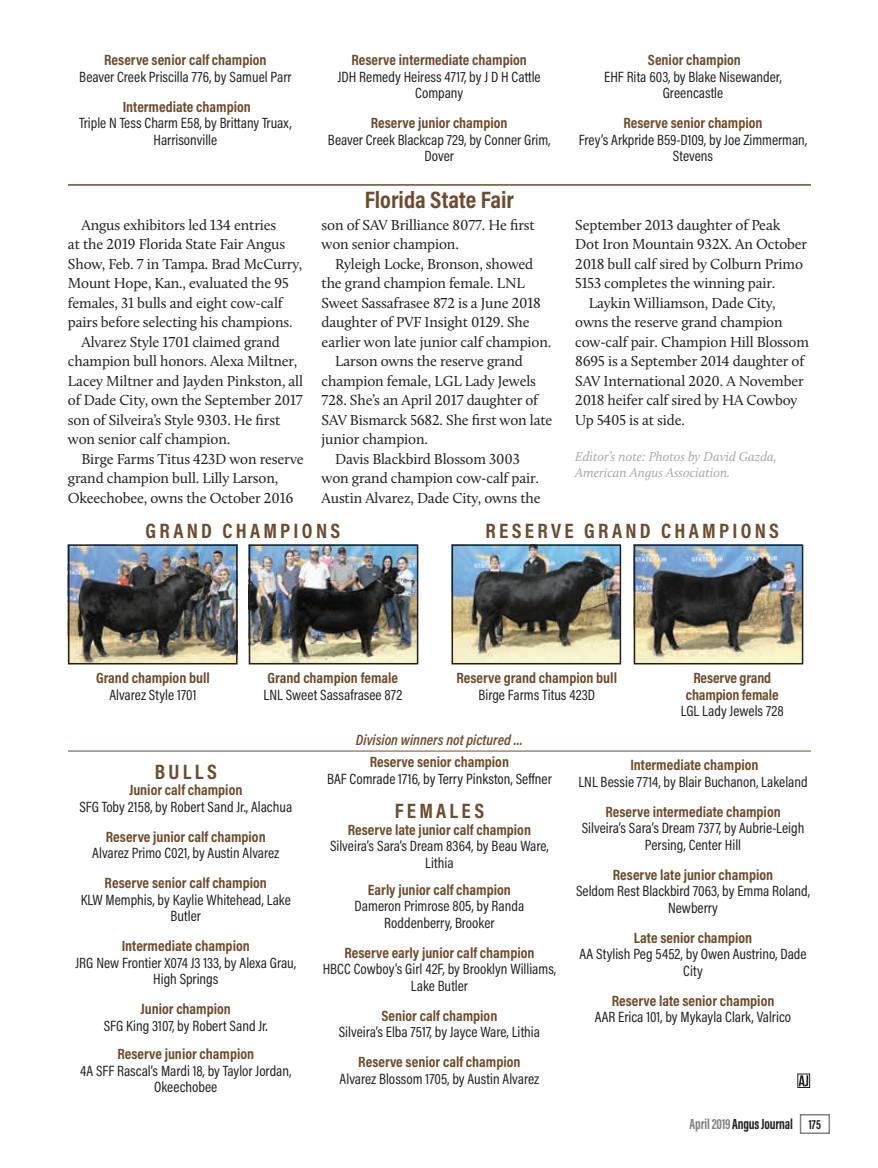
<style>
.page{position:relative;width:878px;height:1168px;background:#fff}
.page>*{position:absolute;margin:0;border:0;box-sizing:border-box;transform-origin:0 0}
.Paragraph_Style_1{font:700 24px "Acumin Pro Cond";color:#6d4b2c}
.Grands{font:700 21px "Acumin Pro Cond";letter-spacing:.155em;color:#6d4b2c}
.ShowName{font:700 21px "Acumin Pro Cond";letter-spacing:.155em;color:#6d4b2c}
.ShowAnimal{font:700 21px "Acumin Pro Cond";letter-spacing:.155em;color:#6d4b2c}
.Body_Text{font:15px/19.5px "Calluna";letter-spacing:-.01em;color:#231f20}
.ShowAnimal-2{font:15px/16.5px "Acumin Pro Cond";color:#231f20;text-align:center}
.ShowWin{font:700 15px "Acumin Pro Cond";color:#6d4b2c}
.ShowAnimal-3{font:700 15px "Acumin Pro Cond";color:#6d4b2c}
.NotPictured{font:italic 600 15px "Acumin Pro Cond";color:#6d4b2c}
.t1{font:700 15px "Acumin Pro Extra Cond";letter-spacing:-.01em;color:#231f20}
.Body_Text-2{font:italic 13.5px/16.5px "Calluna";color:#a8a9ad}
.s1{color:#808285}
.s2{font-size:13.5px}
</style>
<div class="page">
<hr style="left:68px;top:184px;width:742px;height:2px;background:#6d4b2c">
<img style="left:71px;top:547px;width:163px;height:114px">
<div style="left:68px;top:544px;width:169px;height:120px;border:2px solid #231f20"></div>
<img style="left:252px;top:547px;width:163px;height:114px">
<div style="left:249px;top:544px;width:169px;height:120px;border:2px solid #231f20"></div>
<img style="left:454px;top:547px;width:164px;height:114px">
<div style="left:451px;top:544px;width:170px;height:120px;border:2px solid #231f20"></div>
<img style="left:636px;top:547px;width:164px;height:114px">
<div style="left:633px;top:544px;width:170px;height:120px;border:2px solid #231f20"></div>
<hr style="left:68px;top:751px;width:742px;height:1px;background:#6d4b2c">
<div style="left:797px;top:1074px;width:12px;height:14px;border:1px solid #231f20"></div>
<svg style="left:798px;top:1075px;width:10px;height:11px"></svg>
<div style="left:799px;top:1114px;width:31px;height:20px;border:2px solid #808285"></div>
<p class="ShowWin" style="left:104px;top:50px;width:164px">Reserve senior calf champion</p>
<p class="ShowAnimal-2" style="left:79px;top:68px;width:214px">Beaver Creek Priscilla 776, by Samuel Parr</p>
<p class="ShowWin" style="left:123px;top:96px;width:129px">Intermediate champion</p>
<p class="ShowAnimal-2" style="left:79px;top:114px;width:214px">Triple N Tess Charm E58, by Brittany Truax,<br>Harrisonville</p>
<p class="Body_Text" style="left:68px;top:215px;width:236px;text-indent:14px">Angus exhibitors led 134 entries<br>at the 2019 Florida State Fair Angus Show, Feb. 7 in Tampa. Brad McCurry, Mount Hope, Kan., evaluated the 95 females, 31 bulls and eight cow-calf pairs before selecting his champions.</p>
<p class="Body_Text" style="left:68px;top:332px;width:237px;text-indent:14px">Alvarez Style 1701 claimed grand champion bull honors. Alexa Miltner, Lacey Miltner and Jayden Pinkston, all of Dade City, own the September 2017 son of Silveira’s Style 9303. He first won senior calf champion.</p>
<p class="Body_Text" style="left:68px;top:449px;width:237px;text-indent:14px">Birge Farms Titus 423D won reserve grand champion bull. Lilly Larson,<br>Okeechobee, owns the October 2016</p>
<p class="ShowWin" style="left:351px;top:50px;width:177px">Reserve intermediate champion</p>
<p class="ShowAnimal-2" style="left:338px;top:68px;width:204px">JDH Remedy Heiress 4717, by J D H Cattle<br>Company</p>
<p class="ShowWin" style="left:371px;top:113px;width:138px">Reserve junior champion</p>
<p class="ShowAnimal-2" style="left:328px;top:131px;width:224px">Beaver Creek Blackcap 729, by Conner Grim,<br>Dover</p>
<p class="Paragraph_Style_1" style="left:365px;top:184px;width:151px">Florida State Fair</p>
<p class="Body_Text" style="left:321px;top:215px;width:215px">son of SAV Brilliance 8077. He first won senior champion.</p>
<p class="Body_Text" style="left:321px;top:254px;width:231px;text-indent:14px">Ryleigh Locke, Bronson, showed the grand champion female. LNL Sweet Sassafrasee 872 is a June 2018 daughter of PVF Insight 0129. She earlier won late junior calf champion.</p>
<p class="Body_Text" style="left:321px;top:351px;width:232px;text-indent:14px">Larson owns the reserve grand champion female, LGL Lady Jewels<br>728. She’s an April 2017 daughter of<br>SAV Bismarck 5682. She first won late junior champion.</p>
<p class="Body_Text" style="left:321px;top:449px;width:220px;text-align:center">Davis Blackbird Blossom 3003<br>won grand champion cow-calf pair.<br>Austin Alvarez, Dade City, owns the</p>
<p class="ShowWin" style="left:648px;top:50px;width:94px">Senior champion</p>
<p class="ShowAnimal-2" style="left:604px;top:68px;width:179px">EHF Rita 603, by Blake Nisewander,<br>Greencastle</p>
<p class="ShowWin" style="left:623px;top:113px;width:141px">Reserve senior champion</p>
<p class="ShowAnimal-2" style="left:579px;top:131px;width:230px">Frey’s Arkpride B59-D109, by Joe Zimmerman,<br>Stevens</p>
<p class="Body_Text" style="left:575px;top:215px;width:233px">September 2013 daughter of Peak Dot Iron Mountain 932X. An October 2018 bull calf sired by Colburn Primo 5153 completes the winning pair.</p>
<p class="Body_Text" style="left:575px;top:293px;width:235px;text-indent:14px">Laykin Williamson, Dade City, owns the reserve grand champion cow-calf pair. Champion Hill Blossom<br>8695 is a September 2014 daughter of<br>SAV International 2020. A November<br>2018 heifer calf sired by HA Cowboy<br>Up 5405 is at side.</p>
<p class="Body_Text-2" style="left:575px;top:448px;width:203px">Editor’s note: Photos by David Gazda,<br>American Angus Association.</p>
<p class="ShowName" style="left:146px;top:516px;width:196px">GRAND CHAMPIONS</p>
<p class="Grands" style="left:485px;top:516px;width:295px">RESERVE GRAND CHAMPIONS</p>
<p class="ShowWin" style="left:96px;top:668px;width:115px">Grand champion bull</p>
<p class="ShowAnimal-2" style="left:109px;top:686px;width:89px">Alvarez Style 1701</p>
<p class="ShowWin" style="left:267px;top:668px;width:132px">Grand champion female</p>
<p class="ShowAnimal-2" style="left:263px;top:686px;width:140px">LNL Sweet Sassafrasee 872</p>
<p class="ShowWin" style="left:456px;top:668px;width:162px">Reserve grand champion bull</p>
<p class="ShowAnimal-2" style="left:478px;top:686px;width:118px">Birge Farms Titus 423D</p>
<p class="ShowWin" style="left:693px;top:668px;width:79px">Reserve grand</p>
<p class="ShowWin" style="left:686px;top:684px;width:94px">champion female</p>
<p class="ShowAnimal-2" style="left:680px;top:702px;width:104px">LGL Lady Jewels 728</p>
<p class="Grands" style="left:155px;top:758px;width:63px">BULLS</p>
<p class="ShowWin" style="left:129px;top:780px;width:115px">Junior calf champion</p>
<p class="ShowAnimal-2" style="left:79px;top:798px;width:214px">SFG Toby 2158, by Robert Sand Jr., Alachua</p>
<p class="ShowWin" style="left:106px;top:827px;width:161px">Reserve junior calf champion</p>
<p class="ShowAnimal-2" style="left:92px;top:845px;width:188px">Alvarez Primo C021, by Austin Alvarez</p>
<p class="ShowWin" style="left:105px;top:873px;width:164px">Reserve senior calf champion</p>
<p class="ShowAnimal-2" style="left:81px;top:891px;width:211px">KLW Memphis, by Kaylie Whitehead, Lake<br>Butler</p>
<p class="ShowWin" style="left:122px;top:936px;width:129px">Intermediate champion</p>
<p class="ShowAnimal-2" style="left:75px;top:954px;width:222px">JRG New Frontier X074 J3 133, by Alexa Grau,<br>High Springs</p>
<p class="ShowWin" style="left:141px;top:999px;width:92px">Junior champion</p>
<p class="ShowAnimal-2" style="left:104px;top:1017px;width:166px">SFG King 3107, by Robert Sand Jr.</p>
<p class="ShowWin" style="left:117px;top:1044px;width:138px">Reserve junior champion</p>
<p class="ShowAnimal-2" style="left:80px;top:1062px;width:212px">4A SFF Rascal’s Mardi 18, by Taylor Jordan,<br>Okeechobee</p>
<p class="NotPictured" style="left:356px;top:729px;width:169px">Division winners not pictured …</p>
<p class="ShowAnimal-3" style="left:370px;top:752px;width:141px">Reserve senior champion</p>
<p class="ShowAnimal-2" style="left:327px;top:770px;width:226px">BAF Comrade 1716, by Terry Pinkston, Seffner</p>
<p class="ShowAnimal" style="left:395px;top:797px;width:91px">FEMALES</p>
<p class="ShowWin" style="left:348px;top:819px;width:185px">Reserve late junior calf champion</p>
<p class="ShowAnimal-2" style="left:330px;top:837px;width:220px">Silveira’s Sara’s Dream 8364, by Beau Ware,<br>Lithia</p>
<p class="ShowWin" style="left:368px;top:879px;width:144px">Early junior calf champion</p>
<p class="ShowAnimal-2" style="left:354px;top:897px;width:171px">Dameron Primrose 805, by Randa<br>Roddenberry, Brooker</p>
<p class="ShowWin" style="left:344px;top:942px;width:192px">Reserve early junior calf champion</p>
<p class="ShowAnimal-2" style="left:322px;top:960px;width:235px">HBCC Cowboy’s Girl 42F, by Brooklyn Williams,<br>Lake Butler</p>
<p class="ShowWin" style="left:381px;top:1005px;width:117px">Senior calf champion</p>
<p class="ShowAnimal-2" style="left:339px;top:1023px;width:203px">Silveira’s Elba 7517, by Jayce Ware, Lithia</p>
<p class="ShowWin" style="left:358px;top:1052px;width:164px">Reserve senior calf champion</p>
<p class="ShowAnimal-2" style="left:339px;top:1070px;width:201px">Alvarez Blossom 1705, by Austin Alvarez</p>
<p class="ShowAnimal-3" style="left:630px;top:755px;width:129px">Intermediate champion</p>
<p class="ShowAnimal-2" style="left:578px;top:773px;width:231px">LNL Bessie 7714, by Blair Buchanon, Lakeland</p>
<p class="ShowWin" style="left:605px;top:801px;width:177px">Reserve intermediate champion</p>
<p class="ShowAnimal-2" style="left:582px;top:819px;width:224px">Silveira’s Sara’s Dream 7377, by Aubrie-Leigh<br>Persing, Center Hill</p>
<p class="ShowWin" style="left:613px;top:864px;width:162px">Reserve late junior champion</p>
<p class="ShowAnimal-2" style="left:576px;top:882px;width:236px">Seldom Rest Blackbird 7063, by Emma Roland,<br>Newberry</p>
<p class="ShowWin" style="left:633px;top:927px;width:120px">Late senior champion</p>
<p class="ShowAnimal-2" style="left:579px;top:945px;width:228px">AA Stylish Peg 5452, by Owen Austrino, Dade<br>City</p>
<p class="ShowWin" style="left:611px;top:990px;width:164px">Reserve late senior champion</p>
<p class="ShowAnimal-2" style="left:595px;top:1008px;width:198px">AAR Erica 101, by Mykayla Clark, Valrico</p>
<p class="t1" style="left:689px;top:1115px;width:133px"><span class="s1">April 2019</span> Angus Journal <span class="s2">175</span></p>
</div>
